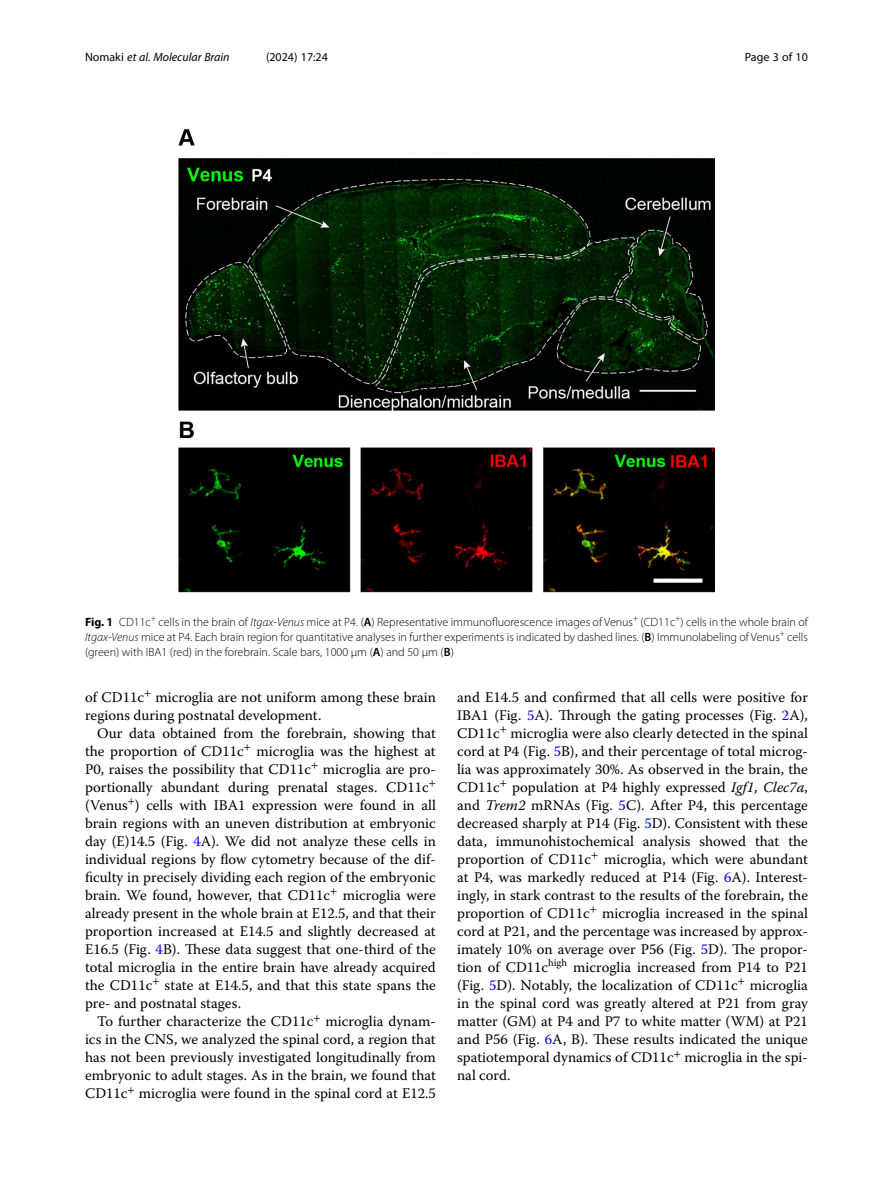
<style>
.page{position:relative;width:893px;height:1191px;background:#fff}
.page>*{position:absolute;margin:0;border:0;box-sizing:border-box;transform-origin:0 0}
.Body_Text_Indent{font:14.7px/18px "Warnock Pro";color:#000;text-align:justify}
.Body_Text{font:14.7px/18px "Warnock Pro";color:#000}
.Figure_Caption{font:300 12px/15px "Myriad Pro";color:#000;text-align:justify}
.t1{font:italic 12px "Myriad Pro";color:#000}
.t2{font:12px "Myriad Pro";color:#000}
.s1{font-style:normal}
.s2{font-weight:700}
.s3{font-style:italic}
.s4{font-weight:600}
.s5{color:#00f}
</style>
<div class="page">
<img style="left:179px;top:128px;width:535px;height:465px">
<p class="t1" style="left:85px;top:50px;width:146px"><span class="s1">Nomaki</span> et al. Molecular Brain</p>
<p class="t2" style="left:266px;top:50px;width:63px">(2024) 17:24</p>
<p class="t2" style="left:745px;top:50px;width:65px">Page 3 of 10</p>
<p class="Figure_Caption" style="left:85px;top:614px;width:724px"><span class="s2">Fig. 1</span> CD11c<sup>+</sup> cells in the brain of <span class="s3">Itgax-Venus</span> mice at P4. (<span class="s4">A</span>) Representative immunofluorescence images of Venus<sup>+</sup> (CD11c<sup>+</sup>) cells in the whole brain of <span class="s3">Itgax-Venus</span> mice at P4. Each brain region for quantitative analyses in further experiments is indicated by dashed lines. (<span class="s4">B</span>) Immunolabeling of Venus<sup>+</sup> cells (green) with IBA1 (red) in the forebrain. Scale bars, 1000 μm (<span class="s4">A</span>) and 50 μm (<span class="s4">B</span>)</p>
<p class="Body_Text" style="left:85px;top:688px;width:352px">of CD11c<sup>+</sup> microglia are not uniform among these brain regions during postnatal development.</p>
<p class="Body_Text_Indent" style="left:85px;top:724px;width:352px;text-indent:12px">Our data obtained from the forebrain, showing that the proportion of CD11c<sup>+</sup> microglia was the highest at P0, raises the possibility that CD11c<sup>+</sup> microglia are pro&shy;portionally abundant during prenatal stages. CD11c<sup>+ </sup>(Venus<sup>+</sup>) cells with IBA1 expression were found in all brain regions with an uneven distribution at embryonic day (E)14.5 (Fig. <span class="s5">4</span>A). We did not analyze these cells in individual regions by flow cytometry because of the dif&shy;ficulty in precisely dividing each region of the embryonic brain. We found, however, that CD11c<sup>+</sup> microglia were already present in the whole brain at E12.5, and that their proportion increased at E14.5 and slightly decreased at E16.5 (Fig. <span class="s5">4</span>B). These data suggest that one-third of the total microglia in the entire brain have already acquired the CD11c<sup>+</sup> state at E14.5, and that this state spans the pre- and postnatal stages.</p>
<p class="Body_Text_Indent" style="left:85px;top:1012px;width:352px;text-indent:12px">To further characterize the CD11c<sup>+</sup> microglia dynam&shy;ics in the CNS, we analyzed the spinal cord, a region that has not been previously investigated longitudinally from embryonic to adult stages. As in the brain, we found that CD11c<sup>+</sup> microglia were found in the spinal cord at E12.5</p>
<p class="Body_Text_Indent" style="left:457px;top:688px;width:352px">and E14.5 and confirmed that all cells were positive for IBA1 (Fig. <span class="s5">5</span>A). Through the gating processes (Fig. <span class="s5">2</span>A), CD11c<sup>+</sup> microglia were also clearly detected in the spinal cord at P4 (Fig. <span class="s5">5</span>B), and their percentage of total microg&shy;lia was approximately 30%. As observed in the brain, the CD11c<sup>+</sup> population at P4 highly expressed <span class="s3">Igf1</span>, <span class="s3">Clec7a</span>, and <span class="s3">Trem2</span> mRNAs (Fig. <span class="s5">5</span>C). After P4, this percentage decreased sharply at P14 (Fig. <span class="s5">5</span>D). Consistent with these data, immunohistochemical analysis showed that the proportion of CD11c<sup>+</sup> microglia, which were abundant at P4, was markedly reduced at P14 (Fig. <span class="s5">6</span>A). Interest&shy;ingly, in stark contrast to the results of the forebrain, the proportion of CD11c<sup>+</sup> microglia increased in the spinal cord at P21, and the percentage was increased by approx&shy;imately 10% on average over P56 (Fig. <span class="s5">5</span>D). The propor&shy;tion of CD11c<sup>high</sup> microglia increased from P14 to P21 (Fig. <span class="s5">5</span>D). Notably, the localization of CD11c<sup>+</sup> microglia in the spinal cord was greatly altered at P21 from gray matter (GM) at P4 and P7 to white matter (WM) at P21 and P56 (Fig. <span class="s5">6</span>A, B). These results indicated the unique spatiotemporal dynamics of CD11c<sup>+</sup> microglia in the spi&shy;nal cord.</p>
</div>
